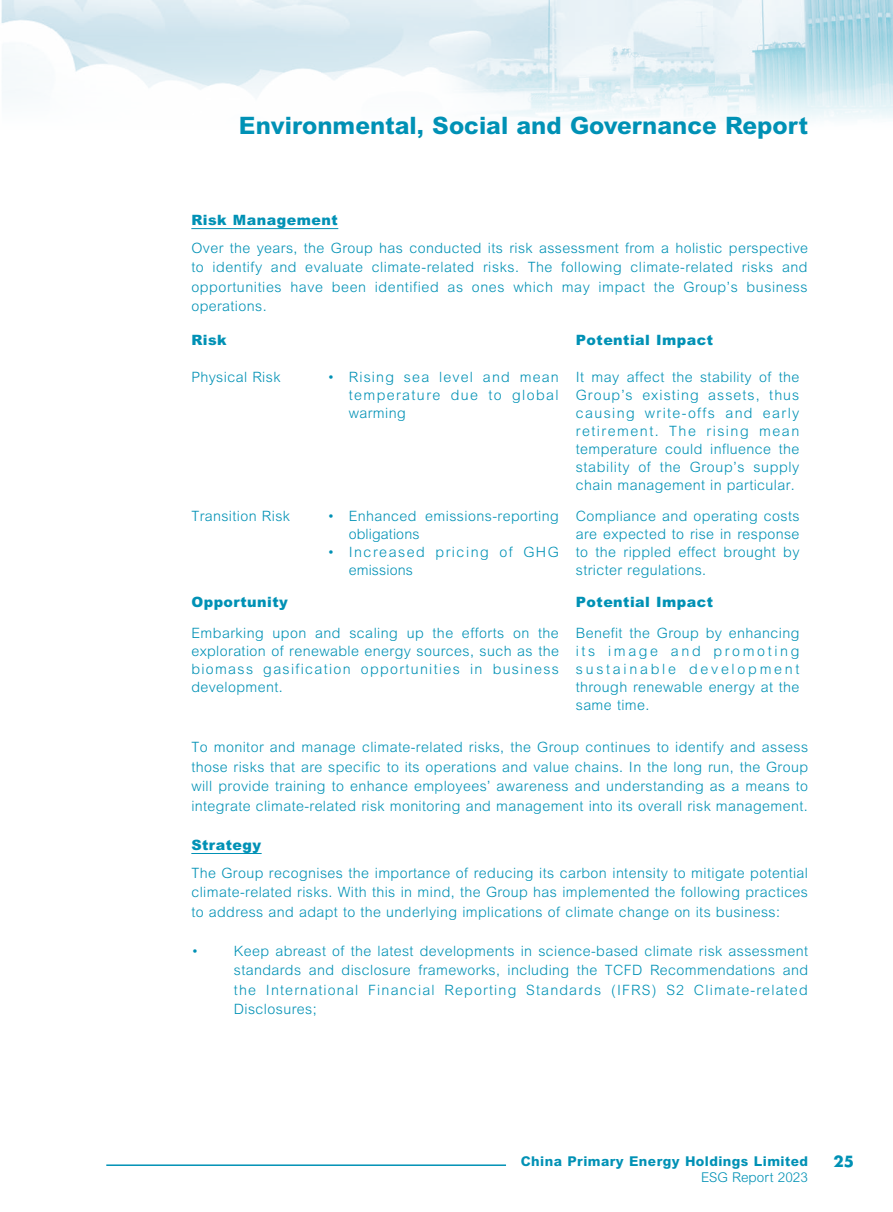
<style>
.page{position:relative;width:893px;height:1212px;background:#fff}
.page>*{position:absolute;margin:0;border:0;box-sizing:border-box;transform-origin:0 0}
.t1{font:800 24px "Arial MT Std";color:#0091b5}
.t2{font:700 15px "Futura Std";color:#0091b5}
.t3{font:300 14.25px/18px "Arial MT Std";letter-spacing:.03em;color:#0091b5;text-align:justify}
.t4{font:900 14.25px "Arial MT Std";letter-spacing:.035em;color:#0091b5}
.t5{font:300 14.25px/18px "Arial MT Std";letter-spacing:.105em;color:#0091b5}
.t6{font:800 13.5px "Arial MT Std";letter-spacing:.03em;color:#0091b5}
.t7{font:300 13.5px "Arial MT Std";letter-spacing:.005em;color:#0091b5}
</style>
<div class="page">
<img style="left:1px;top:0;width:892px;height:119px">
<hr style="left:106px;top:1164px;width:400px;height:2px;background:#0091b5">
<hr style="left:191px;top:228px;width:147px;height:1px;background:#0091b5">
<hr style="left:191px;top:853px;width:71px;height:1px;background:#0091b5">
<h1 class="t1" style="left:239px;top:111px;width:571px">Environmental, Social and Governance Report</h1>
<p class="t4" style="left:191px;top:211px;width:148px">Risk Management</p>
<p class="t3" style="left:191px;top:238px;width:618px;line-height:19.5px">Over the years, the Group has conducted its risk assessment from a holistic perspective to identify and evaluate climate-related risks. The following climate-related risks and opportunities have been identified as ones which may impact the Group’s business operations.</p>
<p class="t4" style="left:191px;top:331px;width:37px">Risk</p>
<p class="t4" style="left:576px;top:331px;width:139px">Potential Impact</p>
<p class="t3" style="left:191px;top:368px;width:91px">Physical Risk</p>
<p class="t3" style="left:349px;top:368px;width:212px;text-indent:-21px">• Rising sea level and mean temperature due to global warming</p>
<p class="t3" style="left:576px;top:368px;width:225px">It may affect the stability of the Group’s existing assets, thus causing write-offs and early retirement. The rising mean temperature could influence the stability of the Group’s supply chain management in particular.</p>
<p class="t3" style="left:191px;top:507px;width:100px">Transition Risk</p>
<p class="t3" style="left:349px;top:507px;width:212px;text-indent:-21px">• Enhanced emissions-reporting obligations</p>
<p class="t5" style="left:349px;top:543px;width:212px;text-indent:-21px">• Increased pricing of GHG emissions</p>
<p class="t3" style="left:576px;top:507px;width:225px">Compliance and operating costs are expected to rise in response to the rippled effect brought by stricter regulations.</p>
<p class="t4" style="left:191px;top:593px;width:98px">Opportunity</p>
<p class="t4" style="left:576px;top:593px;width:139px">Potential Impact</p>
<p class="t3" style="left:191px;top:624px;width:369px">Embarking upon and scaling up the efforts on the exploration of renewable energy sources, such as the biomass gasification opportunities in business development.</p>
<p class="t3" style="left:576px;top:624px;width:225px">Benefit the Group by enhancing its image and promoting sustainable development through renewable energy at the same time.</p>
<p class="t3" style="left:191px;top:737px;width:618px;line-height:19.5px">To monitor and manage climate-related risks, the Group continues to identify and assess those risks that are specific to its operations and value chains. In the long run, the Group will provide training to enhance employees’ awareness and understanding as a means to integrate climate-related risk monitoring and management into its overall risk management.</p>
<p class="t4" style="left:191px;top:835px;width:71px">Strategy</p>
<p class="t3" style="left:191px;top:863px;width:618px;line-height:19.5px">The Group recognises the importance of reducing its carbon intensity to mitigate potential climate-related risks. With this in mind, the Group has implemented the following practices to address and adapt to the underlying implications of climate change on its business:</p>
<p class="t3" style="left:191px;top:942px;width:9px">•</p>
<p class="t3" style="left:234px;top:941px;width:576px;line-height:19.5px">Keep abreast of the latest developments in science-based climate risk assessment standards and disclosure frameworks, including the TCFD Recommendations and the International Financial Reporting Standards (IFRS) S2 Climate-related Disclosures;</p>
<p class="t6" style="left:521px;top:1153px;width:289px">China Primary Energy Holdings Limited</p>
<p class="t2" style="left:833px;top:1151px;width:22px">25</p>
<p class="t7" style="left:701px;top:1170px;width:108px">ESG Report 2023</p>
</div>
